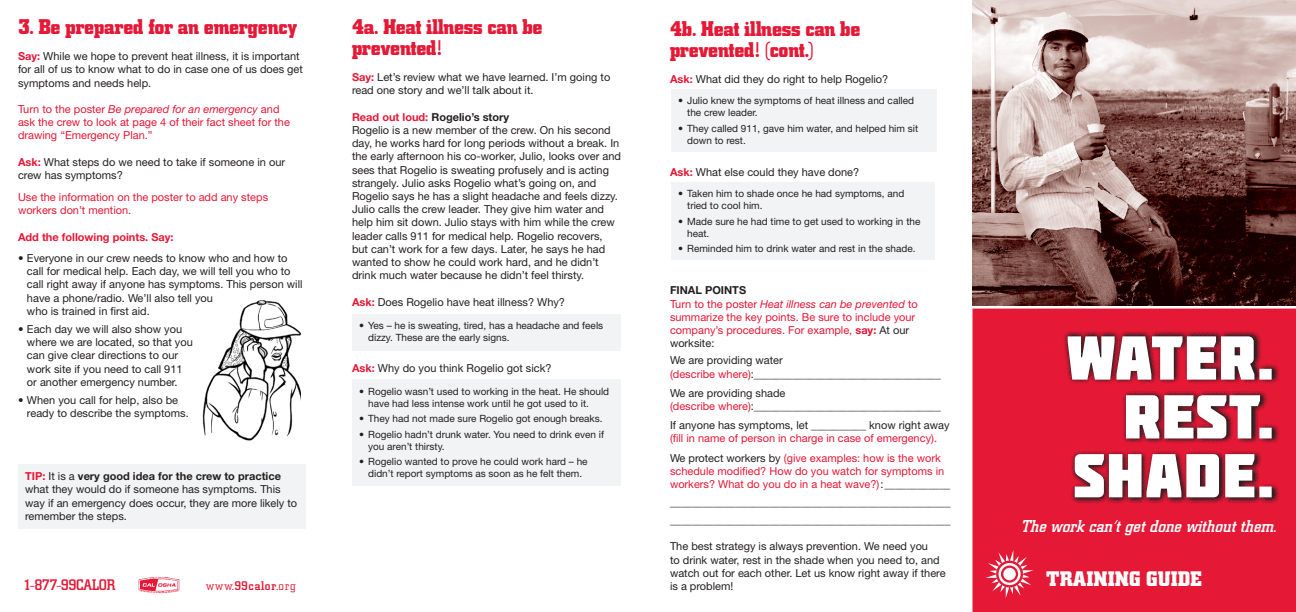
<style>
.page{position:relative;width:1296px;height:612px;background:#fff}
.page>*{position:absolute;margin:0;border:0;box-sizing:border-box;transform-origin:0 0}
.t1{font:700 22px "City D";color:#fff}
.t2{font:700 21px/21px "City";letter-spacing:-.01em;color:#e51836}
.t3{font:italic 500 17px "City";color:#fff}
.t4{font:500 15.1px "City";letter-spacing:-.035em;color:#e51836}
.t5{font:300 12.4px "City";letter-spacing:.075em;color:#e51836}
.t6{font:11px/13.2px "Helvetica Neue";color:#231f20}
.t7{font:11px/13.2px "Helvetica Neue";color:#e51836}
.t8{font:700 11px "Helvetica Neue";color:#e51836}
.t9{font:10px/12px "Helvetica Neue";color:#231f20}
.s1{font-weight:700;color:#e51836}
.s2{font-style:italic}
.s3{font-weight:700}
.s4{font-weight:500}
.s5{font-weight:700;color:#231f20}
.s6{color:#231f20}
.s7{color:#e51836}
</style>
<div class="page">
<div style="left:18px;top:464px;width:288px;height:65px;background:#f2f3f4"></div>
<div style="left:352px;top:314px;width:269px;height:36px;background:#f2f3f4"></div>
<div style="left:352px;top:380px;width:269px;height:106px;background:#f2f3f4"></div>
<div style="left:671px;top:89px;width:266px;height:62px;background:#f2f3f4"></div>
<div style="left:671px;top:182px;width:264px;height:78px;background:#f2f3f4"></div>
<div style="left:973px;top:309px;width:323px;height:303px;background:#e51836"></div>
<svg style="left:986px;top:550px;width:48px;height:48px;background:#e93c55"></svg>
<svg style="left:999px;top:563px;width:22px;height:22px"></svg>
<svg style="left:1002px;top:567px;width:15px;height:14px"></svg>
<div style="left:1001px;top:566px;width:17px;height:17px;border:2px solid #e51836;border-radius:50%"></div>
<img style="left:1041px;top:320px;width:255px;height:192px">
<svg style="left:1075px;top:454px;width:197px;height:43px"></svg>
<svg style="left:1126px;top:395px;width:146px;height:43px"></svg>
<svg style="left:1068px;top:336px;width:204px;height:44px"></svg>
<img style="left:972px;top:0;width:324px;height:305px">
<img style="left:138px;top:576px;width:42px;height:18px">
<img style="left:202px;top:300px;width:99px;height:141px">
<h2 class="t2" style="left:18px;top:16px;width:280px">3. Be prepared for an emergency</h2>
<p class="t6" style="left:18px;top:49px;width:287px"><span class="s1">Say:</span> While we hope to prevent heat illness, it is important for all of us to know what to do in case one of us does get symptoms and needs help.</p>
<p class="t7" style="left:18px;top:102px;width:273px">Turn to the poster <span class="s2">Be prepared for an emergency</span> and ask the crew to look at page 4 of their fact sheet for the drawing “Emergency Plan.”</p>
<p class="t6" style="left:18px;top:155px;width:269px"><span class="s1">Ask:</span> What steps do we need to take if someone in our crew has symptoms?</p>
<p class="t7" style="left:18px;top:190px;width:252px">Use the information on the poster to add any steps workers don’t mention.</p>
<p class="t8" style="left:18px;top:230px;width:157px">Add the following points. Say:</p>
<p class="t6" style="left:27px;top:251px;width:277px;text-indent:-9px">• Everyone in our crew needs to know who and how to call for medical help. Each day, we will tell you who to call right away if anyone has symptoms. This person will have a phone/radio. We’ll also tell you<br>who is trained in first aid.</p>
<p class="t6" style="left:27px;top:322px;width:167px;text-indent:-9px">• Each day we will also show you where we are located, so that you can give clear directions to our work site if you need to call 911 or another emergency number.</p>
<p class="t6" style="left:27px;top:393px;width:163px;text-indent:-9px">• When you call for help, also be ready to describe the symptoms.</p>
<p class="t6" style="left:25px;top:469px;width:274px"><span class="s1">TIP:</span> It is a <span class="s3">very good idea for the crew to practice </span>what they would do if someone has symptoms. This way if an emergency does occur, they are more likely to remember the steps.</p>
<h3 class="t4" style="left:23px;top:576px;width:94px">1-877-99CALOR</h3>
<p class="t5" style="left:206px;top:579px;width:91px">www.<span class="s4">99calor</span>.org</p>
<h2 class="t2" style="left:352px;top:16px;width:192px">4a. Heat illness can be prevented!</h2>
<p class="t6" style="left:352px;top:70px;width:260px"><span class="s1">Say:</span> Let’s review what we have learned. I’m going to read one story and we’ll talk about it.</p>
<p class="t6" style="left:352px;top:110px;width:271px"><span class="s1">Read out loud:</span> <span class="s3">Rogelio’s story<br></span>Rogelio is a new member of the crew. On his second day, he works hard for long periods without a break. In the early afternoon his co-worker, Julio, looks over and sees that Rogelio is sweating profusely and is acting strangely. Julio asks Rogelio what’s going on, and Rogelio says he has a slight headache and feels dizzy.<br>Julio calls the crew leader. They give him water and help him sit down. Julio stays with him while the crew leader calls 911 for medical help. Rogelio recovers, but can’t work for a few days. Later, he says he had wanted to show he could work hard, and he didn’t drink much water because he didn’t feel thirsty.</p>
<p class="t6" style="left:352px;top:295px;width:215px"><span class="s1">Ask:</span> Does Rogelio have heat illness? Why?</p>
<p class="t9" style="left:368px;top:319px;width:237px;text-indent:-9px">• Yes – he is sweating, tired, has a headache and feels dizzy. These are the early signs.</p>
<p class="t6" style="left:352px;top:361px;width:201px"><span class="s1">Ask:</span> Why do you think Rogelio got sick?</p>
<p class="t9" style="left:368px;top:385px;width:242px;text-indent:-9px">• Rogelio wasn’t used to working in the heat. He should have had less intense work until he got used to it.</p>
<p class="t9" style="left:359px;top:413px;width:245px">• They had not made sure Rogelio got enough breaks.</p>
<p class="t9" style="left:368px;top:428px;width:237px;text-indent:-9px">• Rogelio hadn’t drunk water. You need to drink even if you aren’t thirsty.</p>
<p class="t9" style="left:359px;top:456px;width:230px;text-align:center">• Rogelio wanted to prove he could work hard – he didn’t report symptoms as soon as he felt them.</p>
<h2 class="t2" style="left:670px;top:18px;width:192px">4b. Heat illness can be prevented! (cont.)</h2>
<p class="t6" style="left:670px;top:72px;width:220px"><span class="s1">Ask:</span> What did they do right to help Rogelio?</p>
<p class="t9" style="left:687px;top:95px;width:228px;text-indent:-9px">• Julio knew the symptoms of heat illness and called the crew leader.</p>
<p class="t9" style="left:687px;top:122px;width:233px;text-indent:-9px">• They called 911, gave him water, and helped him sit down to rest.</p>
<p class="t6" style="left:670px;top:165px;width:191px"><span class="s1">Ask:</span> What else could they have done?</p>
<p class="t9" style="left:687px;top:188px;width:219px;text-indent:-9px">• Taken him to shade once he had symptoms, and tried to cool him.</p>
<p class="t9" style="left:687px;top:215px;width:235px;text-indent:-9px">• Made sure he had time to get used to working in the heat.</p>
<p class="t9" style="left:678px;top:243px;width:239px">• Reminded him to drink water and rest in the shade.</p>
<p class="t7" style="left:670px;top:284px;width:249px"><span class="s5">FINAL POINTS<br></span>Turn to the poster <span class="s2">Heat illness can be prevented</span> to summarize the key points. Be sure to include your company’s procedures. For example, <span class="s3">say:</span> <span class="s6">At our worksite:</span></p>
<p class="t6" style="left:670px;top:354px;width:272px">We are providing water<br><span class="s7">(describe where)</span>:__________________________________</p>
<p class="t6" style="left:670px;top:386px;width:272px">We are providing shade<br><span class="s7">(describe where)</span>:__________________________________</p>
<p class="t6" style="left:670px;top:418px;width:281px">If anyone has symptoms, let __________ know right away</p>
<p class="t7" style="left:670px;top:429px;width:272px;line-height:19.2px">(fill in name of person in charge in case of emergency).<br><span class="s6">We protect workers by</span> (give examples: how is the work</p>
<p class="t7" style="left:670px;top:464px;width:282px">schedule modified? How do you watch for symptoms in workers? What do you do in a heat wave?)<span class="s6">:____________</span></p>
<p class="t6" style="left:670px;top:493px;width:282px;line-height:18px">___________________________________________________ ___________________________________________________</p>
<p class="t6" style="left:670px;top:540px;width:277px">The best strategy is always prevention. We need you<br>to drink water, rest in the shade when you need to, and watch out for each other. Let us know right away if there is a problem!</p>
<h3 class="t3" style="left:1021px;top:517px;width:257px">The work can’t get done without them.</h3>
<h1 class="t1" style="left:1046px;top:567px;width:157px">TRAINING GUIDE</h1>
</div>
